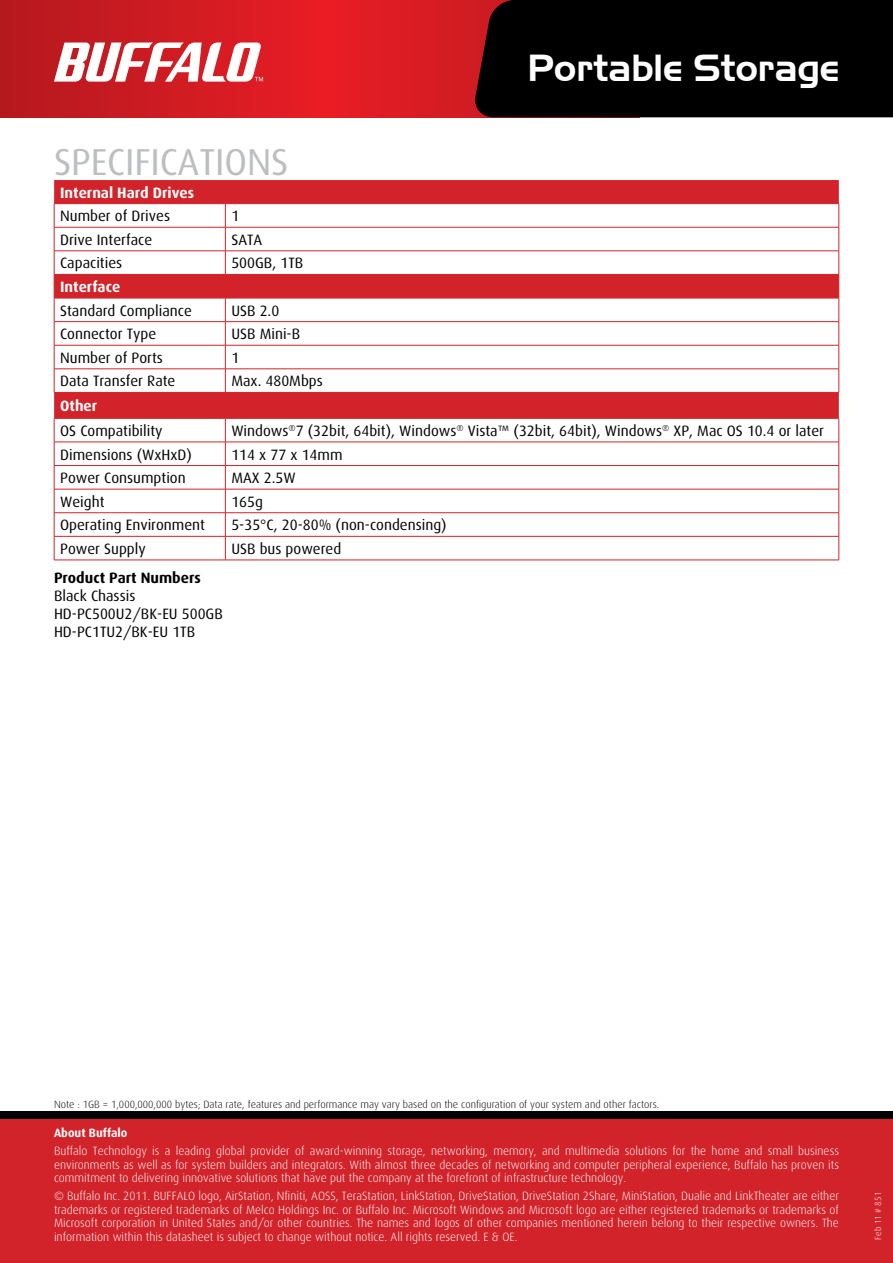
<style>
.page{position:relative;width:893px;height:1263px;background:#fff}
.page>*{position:absolute;margin:0;border:0;box-sizing:border-box;transform-origin:0 0}
.t1{font:37.5px "Slicker";color:#fff}
.t2{font:37.5px "Dax";letter-spacing:-.005em;color:#bcbec0}
.t3{font:15px/18px "Dax";color:#000}
.t4{font:700 15px "Dax";color:#fff}
.t5{font:700 15px "Dax";color:#000}
.t6{font:300 12px/13.5px "Dax";color:#fff;text-align:justify}
.t7{font:700 12px "Dax";color:#fff}
.t8{font:300 10.5px "Dax";color:#000}
.t9{font:300 9px "Dax";color:#fff}
</style>
<div class="page">
<div style="left:54px;top:180px;width:785px;height:23px;background:#d2232a"></div>
<hr style="left:54px;top:203px;width:171px;height:1px;background:#d2232a">
<hr style="left:225px;top:203px;width:614px;height:1px;background:#d2232a">
<svg style="left:54px;top:204px;width:786px;height:356px"></svg>
<hr style="left:54px;top:560px;width:171px;height:1px;background:#d2232a">
<hr style="left:225px;top:560px;width:614px;height:1px;background:#d2232a">
<hr style="left:54px;top:418px;width:171px;height:1px;background:#d2232a">
<hr style="left:225px;top:418px;width:614px;height:1px;background:#d2232a">
<svg style="left:0;top:0;width:473px;height:117px;background:#d31b22"></svg>
<div style="left:473px;top:0;width:420px;height:117px;background:#000"></div>
<svg style="left:54px;top:43px;width:209px;height:39px"></svg>
<div style="left:0;top:1111px;width:893px;height:14px;background:#000"></div>
<div style="left:0;top:1119px;width:893px;height:144px;background:#d2232a"></div>
<h1 class="t2" style="left:54px;top:141px;width:236px">SPECIFICATIONS</h1>
<h1 class="t1" style="left:527px;top:46px;width:313px">Portable Storage</h1>
<p class="t4" style="left:60px;top:184px;width:136px">Internal Hard Drives</p>
<p class="t3" style="left:60px;top:207px;width:111px">Number of Drives</p>
<p class="t3" style="left:231px;top:207px;width:9px">1</p>
<p class="t3" style="left:60px;top:231px;width:94px">Drive Interface</p>
<p class="t3" style="left:231px;top:231px;width:32px">SATA</p>
<p class="t3" style="left:60px;top:254px;width:64px">Capacities</p>
<p class="t3" style="left:231px;top:254px;width:73px">500GB, 1TB</p>
<p class="t4" style="left:60px;top:278px;width:62px">Interface</p>
<p class="t3" style="left:60px;top:302px;width:133px">Standard Compliance</p>
<p class="t3" style="left:231px;top:302px;width:49px">USB 2.0</p>
<p class="t3" style="left:60px;top:325px;width:98px">Connector Type</p>
<p class="t3" style="left:231px;top:325px;width:70px">USB Mini-B</p>
<p class="t3" style="left:60px;top:349px;width:104px">Number of Ports</p>
<p class="t3" style="left:231px;top:349px;width:9px">1</p>
<p class="t3" style="left:60px;top:372px;width:117px">Data Transfer Rate</p>
<p class="t3" style="left:231px;top:372px;width:93px">Max. 480Mbps</p>
<p class="t4" style="left:60px;top:397px;width:39px">Other</p>
<p class="t3" style="left:60px;top:422px;width:104px">OS Compatibility</p>
<p class="t3" style="left:231px;top:422px;width:594px">Windows<sup>®</sup>7 (32bit, 64bit), Windows<sup>®</sup> Vista™ (32bit, 64bit), Windows<sup>®</sup> XP, Mac OS 10.4 or later</p>
<p class="t3" style="left:60px;top:445px;width:133px">Dimensions (WxHxD)</p>
<p class="t3" style="left:231px;top:445px;width:113px">114 x 77 x 14mm</p>
<p class="t3" style="left:60px;top:469px;width:127px">Power Consumption</p>
<p class="t3" style="left:231px;top:469px;width:66px">MAX 2.5W</p>
<p class="t3" style="left:60px;top:493px;width:46px">Weight</p>
<p class="t3" style="left:231px;top:493px;width:33px">165g</p>
<p class="t3" style="left:60px;top:516px;width:146px">Operating Environment</p>
<p class="t3" style="left:231px;top:516px;width:217px">5-35°C, 20-80% (non-condensing)</p>
<p class="t3" style="left:60px;top:540px;width:87px">Power Supply</p>
<p class="t3" style="left:231px;top:540px;width:111px">USB bus powered</p>
<p class="t5" style="left:54px;top:569px;width:148px">Product Part Numbers</p>
<p class="t3" style="left:54px;top:587px;width:170px">Black Chassis<br>HD-PC500U2/BK-EU 500GB<br>HD-PC1TU2/BK-EU 1TB</p>
<p class="t8" style="left:54px;top:1098px;width:607px">Note : 1GB = 1,000,000,000 bytes; Data rate, features and performance may vary based on the configuration of your system and other factors.</p>
<p class="t7" style="left:54px;top:1126px;width:75px">About Buffalo</p>
<p class="t6" style="left:54px;top:1144px;width:786px">Buffalo Technology is a leading global provider of award-winning storage, networking, memory, and multimedia solutions for the home and small business environments as well as for system builders and integrators. With almost three decades of networking and computer peripheral experience, Buffalo has proven its commitment to delivering innovative solutions that have put the company at the forefront of infrastructure technology.</p>
<p class="t6" style="left:54px;top:1189px;width:786px">© Buffalo Inc. 2011. BUFFALO logo, AirStation, Nfiniti, AOSS, TeraStation, LinkStation, DriveStation, DriveStation 2Share, MiniStation, Dualie and LinkTheater are either trademarks or registered trademarks of Melco Holdings Inc. or Buffalo Inc. Microsoft Windows and Microsoft logo are either registered trademarks or trademarks of Microsoft corporation in United States and/or other countries. The names and logos of other companies mentioned herein belong to their respective owners. The information within this datasheet is subject to change without notice. All rights reserved. E &amp; OE.</p>
<p class="t9" style="left:873px;top:1240px;width:50px;rotate:-90deg">Feb 11 # 851</p>
</div>
